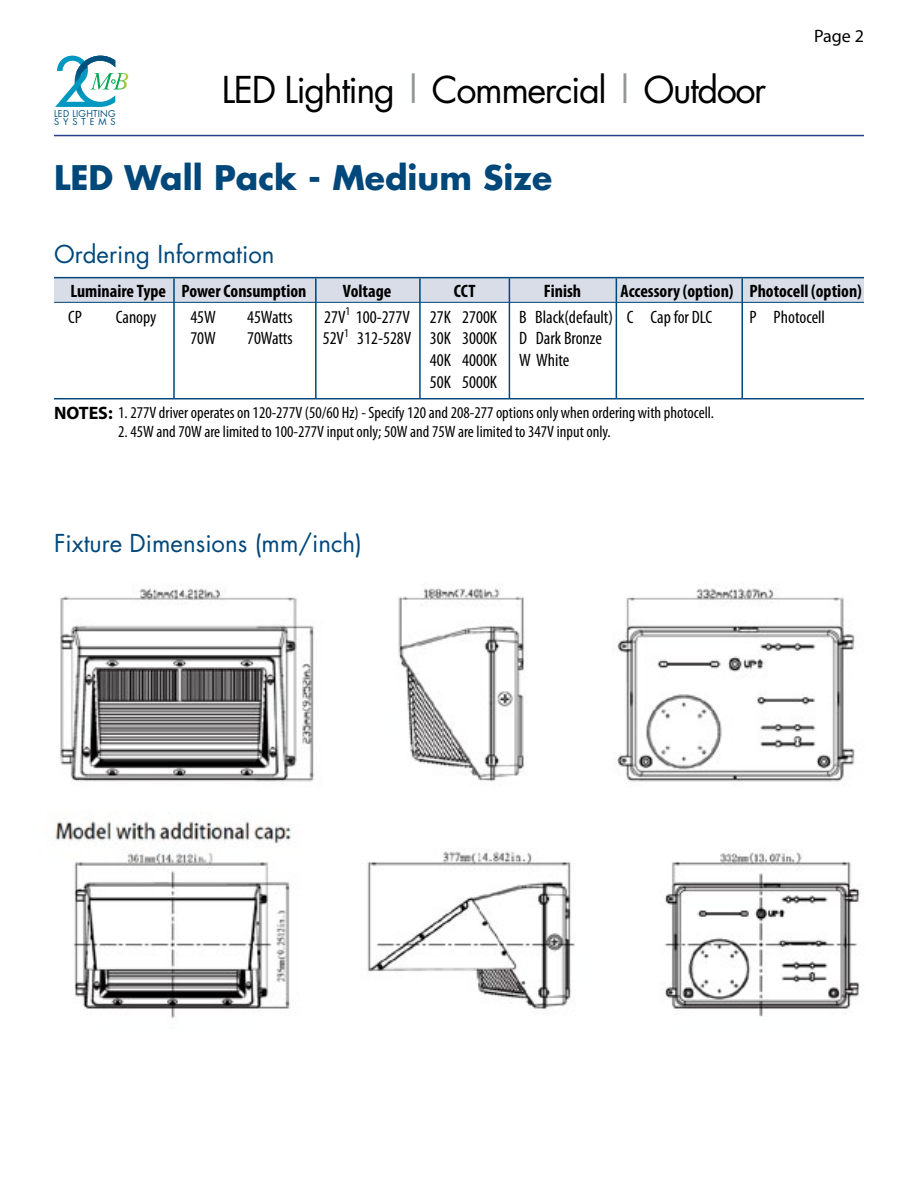
<style>
.page{position:relative;width:918px;height:1188px;background:#fff}
.page>*{position:absolute;margin:0;border:0;box-sizing:border-box;transform-origin:0 0}
.t1{font:36px "Futura";letter-spacing:-.04em;color:#000}
.t2{font:700 33px "Futura";color:#00477a}
.t3{font:24px "Futura";color:#00477a}
.t4{font:condensed 18px/21.6px "Myriad Pro";color:#000;text-align:center}
.t5{font:700 condensed 18px "Myriad Pro";color:#000}
.t6{font:18px "Myriad Pro";color:#000}
.t7{font:condensed 16.5px "Myriad Pro";color:#000}
.t8{font:9.15px/8.2px "Futura";letter-spacing:.025em;color:#00517c}
.s1{color:#939598}
.s2{font-weight:700}
.s3{font-weight:700;font-stretch:normal;font-size:18px}
</style>
<div class="page">
<svg style="left:55px;top:56px;width:73px;height:51px"></svg>
<hr style="left:54px;top:135px;width:810px;height:1px;background:#25408f">
<div style="left:54px;top:277px;width:810px;height:26px;background:#d9dde8"></div>
<hr style="left:54px;top:277px;width:810px;height:1px;background:#00477a">
<hr style="left:54px;top:302px;width:810px;height:1px;background:#00477a">
<hr style="left:54px;top:398px;width:810px;height:1px;background:#00477a">
<hr style="left:173px;top:278px;width:2px;height:120px;background:#00477a">
<hr style="left:419px;top:278px;width:2px;height:120px;background:#00477a">
<hr style="left:315px;top:278px;width:2px;height:120px;background:#00477a">
<hr style="left:509px;top:278px;width:1px;height:120px;background:#00477a">
<hr style="left:741px;top:278px;width:2px;height:120px;background:#00477a">
<hr style="left:616px;top:278px;width:1px;height:120px;background:#00477a">
<img style="left:55px;top:585px;width:805px;height:434px">
<p class="t8" style="left:54px;top:109px;width:63px">LED LIGHTING<br>SYSTEMS</p>
<h1 class="t1" style="left:222px;top:65px;width:546px">LED Lighting <span class="s1">|</span> Commercial <span class="s1">|</span> Outdoor</h1>
<h2 class="t2" style="left:54px;top:155px;width:500px">LED Wall Pack - Medium Size</h2>
<h3 class="t3" style="left:54px;top:238px;width:222px">Ordering Information</h3>
<p class="t6" style="left:814px;top:25px;width:51px">Page 2</p>
<p class="t5" style="left:70px;top:279px;width:97px">Luminaire Type</p>
<p class="t4" style="left:68px;top:306px;width:15px">CP</p>
<p class="t4" style="left:116px;top:306px;width:42px">Canopy</p>
<p class="t5" style="left:182px;top:279px;width:126px">Power Consumption</p>
<p class="t4" style="left:190px;top:306px;width:27px">45W</p>
<p class="t4" style="left:247px;top:306px;width:47px">45Watts</p>
<p class="t4" style="left:190px;top:327px;width:27px">70W</p>
<p class="t4" style="left:247px;top:327px;width:47px">70Watts</p>
<p class="t4" style="left:324px;top:277px;width:87px;line-height:26.1px"><span class="s2">Voltage<br></span>27V<sup>1</sup> 100-277V</p>
<p class="t4" style="left:323px;top:327px;width:90px">52V<sup>1</sup> 312-528V</p>
<p class="t5" style="left:454px;top:279px;width:23px">CCT</p>
<p class="t4" style="left:430px;top:306px;width:69px;text-align:justify">27K 2700K 30K 3000K 40K 4000K 50K 5000K</p>
<p class="t5" style="left:544px;top:279px;width:39px">Finish</p>
<p class="t4" style="left:519px;top:306px;width:95px;text-align:left">B Black(default)<br>D Dark Bronze<br>W White</p>
<p class="t5" style="left:621px;top:279px;width:243px">Accessory (option) Photocell (option)</p>
<p class="t4" style="left:627px;top:306px;width:87px">C Cap for DLC</p>
<p class="t4" style="left:750px;top:306px;width:77px">P Photocell</p>
<p class="t7" style="left:54px;top:402px;width:661px"><span class="s3">NOTES:</span> 1. 277V driver operates on 120-277V (50/60 Hz) - Specify 120 and 208-277 options only when ordering with photocell.</p>
<p class="t7" style="left:118px;top:422px;width:494px">2. 45W and 70W are limited to 100-277V input only; 50W and 75W are limited to 347V input only.</p>
<h3 class="t3" style="left:54px;top:526px;width:310px">Fixture Dimensions (mm/inch)</h3>
</div>
